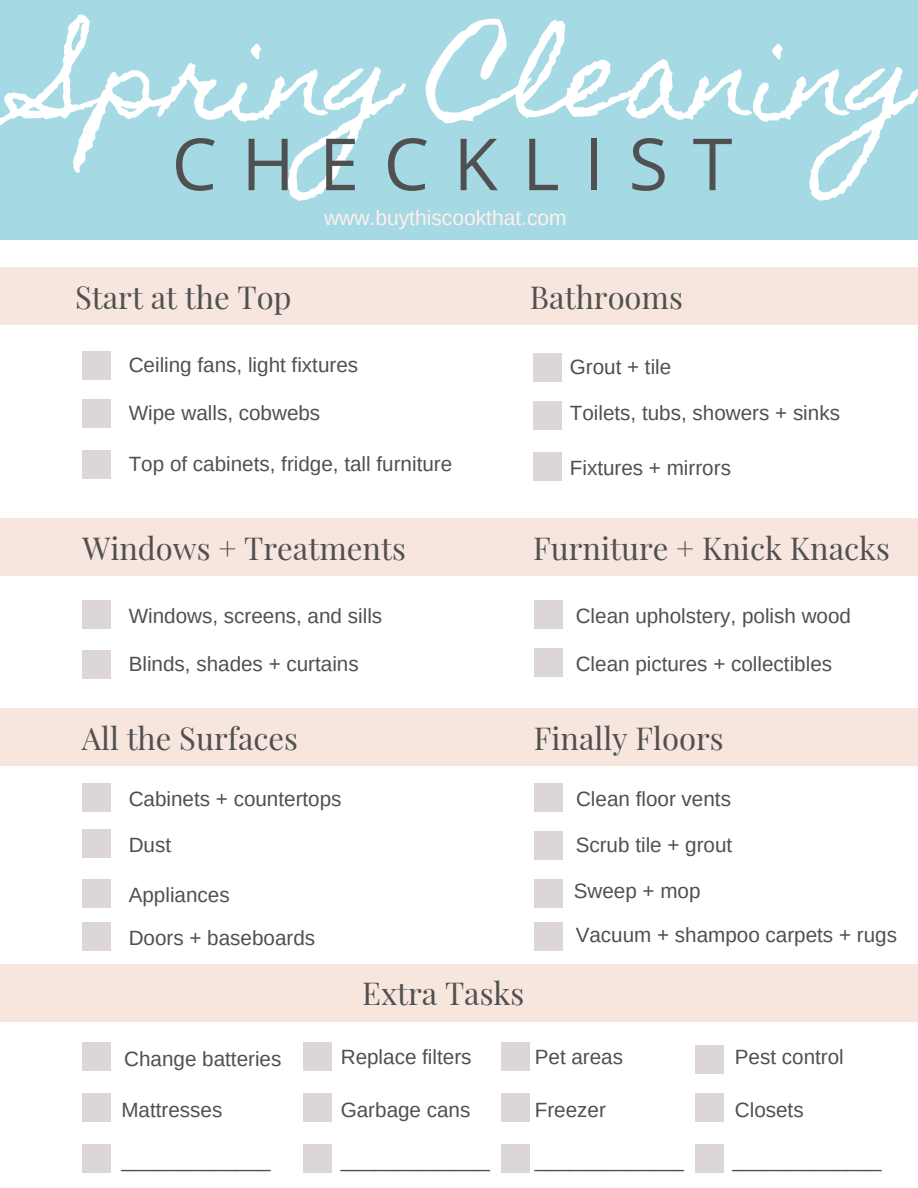
<style>
.page{position:relative;width:918px;height:1188px;background:#fff}
.page>*{position:absolute;margin:0;border:0;box-sizing:border-box;transform-origin:0 0}
.t1{font:108px "Homemade Apple";letter-spacing:-.03em;color:#fff}
.t2{font:72px "Open Sans";letter-spacing:.34em;color:#515051}
.t3{font:31.05px "Playfair Display";color:#515051}
.t4{font:21px "Arimo";color:#ffefea}
.t5{font:20.7px/43.5px "Arimo";color:#515051}
</style>
<div class="page">
<div style="left:0;top:0;width:918px;height:240px;background:#a5dae4"></div>
<div style="left:0;top:267px;width:917px;height:58px;background:#f6e6de"></div>
<div style="left:0;top:519px;width:918px;height:57px;background:#f6e6de"></div>
<div style="left:0;top:964px;width:918px;height:57px;background:#f6e6de"></div>
<div style="left:82px;top:351px;width:28px;height:28px;background:#dcd6d6"></div>
<div style="left:82px;top:400px;width:28px;height:28px;background:#dcd6d6"></div>
<div style="left:82px;top:450px;width:28px;height:28px;background:#dcd6d6"></div>
<div style="left:82px;top:650px;width:28px;height:28px;background:#dcd6d6"></div>
<div style="left:82px;top:1043px;width:28px;height:28px;background:#dcd6d6"></div>
<div style="left:82px;top:1093px;width:28px;height:28px;background:#dcd6d6"></div>
<div style="left:82px;top:600px;width:28px;height:28px;background:#dcd6d6"></div>
<div style="left:0;top:708px;width:918px;height:57px;background:#f6e6de"></div>
<div style="left:82px;top:784px;width:28px;height:28px;background:#dcd6d6"></div>
<div style="left:82px;top:830px;width:28px;height:28px;background:#dcd6d6"></div>
<div style="left:82px;top:879px;width:28px;height:28px;background:#dcd6d6"></div>
<div style="left:82px;top:923px;width:28px;height:28px;background:#dcd6d6"></div>
<div style="left:533px;top:353px;width:28px;height:28px;background:#dcd6d6"></div>
<div style="left:533px;top:401px;width:28px;height:29px;background:#dcd6d6"></div>
<div style="left:533px;top:452px;width:28px;height:28px;background:#dcd6d6"></div>
<div style="left:535px;top:600px;width:28px;height:28px;background:#dcd6d6"></div>
<div style="left:535px;top:648px;width:28px;height:28px;background:#dcd6d6"></div>
<div style="left:535px;top:784px;width:28px;height:28px;background:#dcd6d6"></div>
<div style="left:535px;top:832px;width:28px;height:28px;background:#dcd6d6"></div>
<div style="left:535px;top:879px;width:28px;height:28px;background:#dcd6d6"></div>
<div style="left:535px;top:923px;width:28px;height:28px;background:#dcd6d6"></div>
<div style="left:304px;top:1043px;width:28px;height:28px;background:#dcd6d6"></div>
<div style="left:502px;top:1093px;width:28px;height:28px;background:#dcd6d6"></div>
<div style="left:502px;top:1043px;width:28px;height:28px;background:#dcd6d6"></div>
<div style="left:304px;top:1093px;width:28px;height:28px;background:#dcd6d6"></div>
<div style="left:696px;top:1093px;width:28px;height:28px;background:#dcd6d6"></div>
<div style="left:696px;top:1045px;width:28px;height:29px;background:#dcd6d6"></div>
<div style="left:82px;top:1144px;width:28px;height:28px;background:#dcd6d6"></div>
<div style="left:304px;top:1144px;width:28px;height:28px;background:#dcd6d6"></div>
<div style="left:502px;top:1144px;width:28px;height:28px;background:#dcd6d6"></div>
<div style="left:696px;top:1144px;width:28px;height:28px;background:#dcd6d6"></div>
<h1 class="t1" style="left:34px;top:15px;width:889px">Spring Cleaning</h1>
<h2 class="t2" style="left:172px;top:113px;width:562px">CHECKLIST</h2>
<h3 class="t3" style="left:75px;top:275px;width:218px">Start at the Top</h3>
<p class="t4" style="left:324px;top:206px;width:244px">www.buythiscookthat.com</p>
<h3 class="t3" style="left:530px;top:275px;width:155px">Bathrooms</h3>
<p class="t5" style="left:129px;top:343px;width:231px">Ceiling fans, light fixtures</p>
<p class="t5" style="left:129px;top:391px;width:193px">Wipe walls, cobwebs</p>
<p class="t5" style="left:129px;top:442px;width:325px">Top of cabinets, fridge, tall furniture</p>
<p class="t5" style="left:570px;top:345px;width:103px">Grout + tile</p>
<p class="t5" style="left:570px;top:391px;width:272px">Toilets, tubs, showers + sinks</p>
<p class="t5" style="left:570px;top:446px;width:163px">Fixtures + mirrors</p>
<h3 class="t3" style="left:82px;top:527px;width:325px">Windows + Treatments</h3>
<p class="t5" style="left:129px;top:594px;width:255px">Windows, screens, and sills</p>
<p class="t5" style="left:129px;top:642px;width:232px">Blinds, shades + curtains</p>
<h3 class="t3" style="left:533px;top:527px;width:358px">Furniture + Knick Knacks</h3>
<p class="t5" style="left:576px;top:594px;width:277px">Clean upholstery, polish wood</p>
<p class="t5" style="left:576px;top:642px;width:258px">Clean pictures + collectibles</p>
<h3 class="t3" style="left:82px;top:716px;width:218px">All the Surfaces</h3>
<p class="t5" style="left:129px;top:777px;width:214px">Cabinets + countertops</p>
<p class="t5" style="left:129px;top:823px;width:44px">Dust</p>
<p class="t5" style="left:129px;top:873px;width:188px">Appliances<br>Doors + baseboards</p>
<h3 class="t3" style="left:534px;top:716px;width:191px">Finally Floors</h3>
<p class="t5" style="left:576px;top:777px;width:156px">Clean floor vents</p>
<p class="t5" style="left:576px;top:823px;width:158px">Scrub tile + grout</p>
<p class="t5" style="left:574px;top:869px;width:128px">Sweep + mop</p>
<p class="t5" style="left:576px;top:913px;width:323px">Vacuum + shampoo carpets + rugs</p>
<h3 class="t3" style="left:362px;top:972px;width:164px">Extra Tasks</h3>
<p class="t5" style="left:124px;top:1037px;width:159px">Change batteries</p>
<p class="t5" style="left:121px;top:1088px;width:102px">Mattresses</p>
<p class="t5" style="left:341px;top:1035px;width:132px">Replace filters</p>
<p class="t5" style="left:535px;top:1035px;width:90px">Pet areas</p>
<p class="t5" style="left:341px;top:1088px;width:131px">Garbage cans</p>
<p class="t5" style="left:535px;top:1088px;width:73px">Freezer</p>
<p class="t5" style="left:735px;top:1035px;width:111px">Pest control</p>
<p class="t5" style="left:735px;top:1088px;width:70px">Closets</p>
<p class="t5" style="left:121px;top:1138px;width:151px">_____________</p>
<p class="t5" style="left:341px;top:1138px;width:151px">_____________</p>
<p class="t5" style="left:535px;top:1138px;width:151px">_____________</p>
<p class="t5" style="left:732px;top:1138px;width:151px">_____________</p>
</div>
